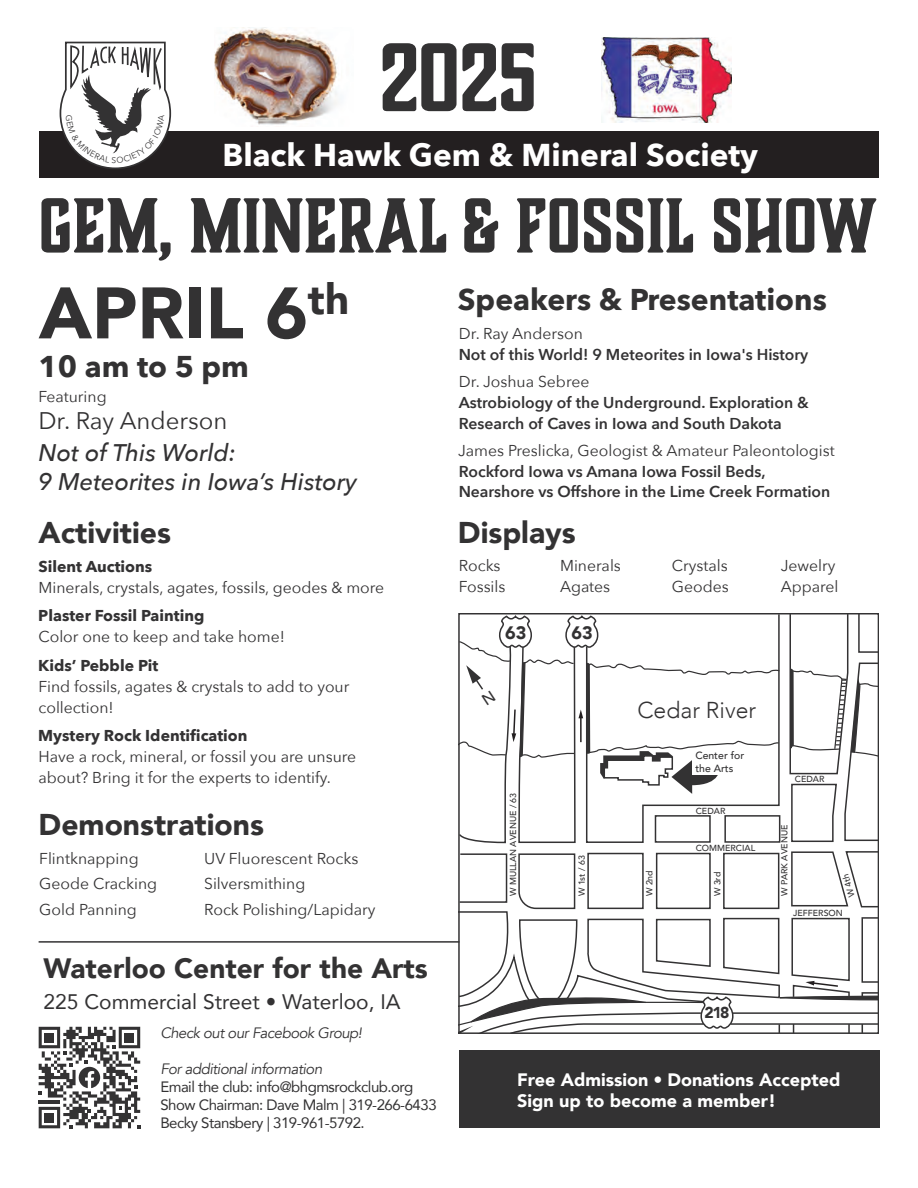
<style>
.page{position:relative;width:918px;height:1188px;background:#fff}
.page>*{position:absolute;margin:0;border:0;box-sizing:border-box;transform-origin:0 0}
.t1{font:700 90px "Boucherie Block";color:#333233}
.t2{font:700 72px "Boucherie Block";color:#333233}
.t3{font:900 72px "Avenir";color:#333233}
.t4{font:700 31.5px "Avenir Next";color:#fff}
.t5{font:900 30px "Avenir";color:#333233}
.t6{font:700 30px "Avenir Next";color:#333233}
.t7{font:900 28.05px "Avenir";color:#333233}
.t8{font:italic 500 24px/28.8px "Avenir Next";color:#333233}
.t9{font:24px "Avenir Next";color:#333233}
.t10{font:300 22.95px "Avenir";color:#333233}
.t11{font:21px "Avenir";color:#333233}
.t12{font:900 18px/21.6px "Avenir";color:#fff}
.t13{font:900 18px "Avenir";color:#333233}
.t14{font:15.75px/21px "Avenir Next";color:#333233}
.t15{font:600 15.75px/21px "Avenir Next";color:#333233}
.t16{font:700 15.75px "Avenir Next";color:#333233}
.t17{font:900 15.75px "Avenir";color:#333233}
.t18{font:15px/18px "Avenir";letter-spacing:-.035em;color:#333233}
.t19{font:italic 15px "Avenir";letter-spacing:-.035em;color:#333233}
.t20{font:500 10.5px/12.6px "Avenir";color:#333233}
.t21{font:500 8.85px "Avenir";color:#333233}
.s1{font-weight:400}
</style>
<div class="page">
<div style="left:39px;top:131px;width:840px;height:47px;background:#231f20"></div>
<img style="left:214px;top:28px;width:123px;height:97px">
<img style="left:601px;top:37px;width:131px;height:86px">
<div style="left:459px;top:1050px;width:420px;height:77px;background:#333233"></div>
<svg style="left:789px;top:614px;width:89px;height:229px"></svg>
<svg style="left:459px;top:850px;width:419px;height:183px"></svg>
<hr style="left:39px;top:941px;width:420px;height:2px;background:#333233">
<svg style="left:39px;top:1027px;width:101px;height:101px"></svg>
<div style="left:45px;top:1033px;width:9px;height:9px;background:#333233"></div>
<div style="left:125px;top:1033px;width:9px;height:9px;background:#333233"></div>
<div style="left:45px;top:1113px;width:9px;height:9px;background:#333233"></div>
<svg style="left:459px;top:616px;width:322px;height:228px"></svg>
<svg style="left:59px;top:41px;width:113px;height:128px"></svg>
<h1 class="t1" style="left:380px;top:18px;width:157px">2025</h1>
<h3 class="t4" style="left:222px;top:127px;width:537px">Black Hawk Gem &amp; Mineral Society</h3>
<h2 class="t2" style="left:39px;top:178px;width:840px">GEM, MINERAL &amp; FOSSIL SHOW</h2>
<h2 class="t3" style="left:39px;top:252px;width:312px">APRIL 6<sup>th</sup></h2>
<h3 class="t6" style="left:39px;top:340px;width:212px">10 am to 5 pm</h3>
<p class="t14" style="left:39px;top:385px;width:70px">Featuring</p>
<h3 class="t9" style="left:38px;top:401px;width:191px">Dr. Ray Anderson</h3>
<h3 class="t8" style="left:38px;top:437px;width:321px">Not of This World:<br>9 Meteorites in Iowa’s History</h3>
<h3 class="t5" style="left:39px;top:507px;width:134px">Activities</h3>
<p class="t16" style="left:38px;top:553px;width:115px">Silent Auctions</p>
<p class="t14" style="left:39px;top:576px;width:347px">Minerals, crystals, agates, fossils, geodes &amp; more</p>
<p class="t16" style="left:38px;top:602px;width:168px">Plaster Fossil Painting</p>
<p class="t14" style="left:39px;top:626px;width:248px">Color one to keep and take home!</p>
<p class="t16" style="left:38px;top:652px;width:121px">Kids’ Pebble Pit</p>
<p class="t14" style="left:39px;top:675px;width:312px">Find fossils, agates &amp; crystals to add to your collection!</p>
<p class="t16" style="left:38px;top:722px;width:211px">Mystery Rock Identification</p>
<p class="t14" style="left:38px;top:746px;width:319px">Have a rock, mineral, or fossil you are unsure about? Bring it for the experts to identify.</p>
<h3 class="t5" style="left:39px;top:799px;width:227px">Demonstrations</h3>
<p class="t14" style="left:39px;top:845px;width:120px;line-height:25.5px">Flintknapping<br>Geode Cracking<br>Gold Panning</p>
<p class="t14" style="left:204px;top:845px;width:173px;line-height:25.5px">UV Fluorescent Rocks<br>Silversmithing<br>Rock Polishing/Lapidary</p>
<h3 class="t7" style="left:44px;top:944px;width:386px">Waterloo Center for the Arts</h3>
<h3 class="t11" style="left:44px;top:984px;width:359px">225 Commercial Street • Waterloo, IA</h3>
<p class="t19" style="left:160px;top:1024px;width:203px">Check out our Facebook Group!</p>
<p class="t19" style="left:160px;top:1060px;width:163px">For additional information</p>
<p class="t18" style="left:160px;top:1077px;width:278px">Email the club: info@bhgmsrockclub.org<br>Show Chairman: Dave Malm | 319-266-6433<br>Becky Stansbery | 319-961-5792.</p>
<h3 class="t6" style="left:458px;top:273px;width:370px">Speakers &amp; Presentations</h3>
<p class="t14" style="left:459px;top:322px;width:125px">Dr. Ray Anderson</p>
<p class="t15" style="left:459px;top:343px;width:351px">Not of this World! 9 Meteorites in Iowa's History</p>
<p class="t14" style="left:459px;top:370px;width:132px">Dr. Joshua Sebree</p>
<p class="t15" style="left:459px;top:391px;width:352px">Astrobiology of the Underground. Exploration &amp;<br>Research of Caves in Iowa and South Dakota</p>
<p class="t14" style="left:458px;top:439px;width:378px">James Preslicka, Geologist &amp; Amateur Paleontologist</p>
<p class="t15" style="left:459px;top:460px;width:373px">Rockford Iowa vs Amana Iowa Fossil Beds,<br>Nearshore vs Offshore in the Lime Creek Formation</p>
<h3 class="t5" style="left:458px;top:507px;width:119px">Displays</h3>
<p class="t14" style="left:459px;top:555px;width:48px">Rocks<br>Fossils</p>
<p class="t14" style="left:560px;top:555px;width:62px">Minerals<br>Agates</p>
<p class="t14" style="left:672px;top:555px;width:58px">Crystals<br>Geodes</p>
<p class="t14" style="left:781px;top:555px;width:59px">Jewelry<br>Apparel</p>
<p class="t13" style="left:505px;top:617px;width:23px">63</p>
<p class="t13" style="left:572px;top:617px;width:23px">63</p>
<p class="t21" style="left:505px;top:896px;width:105px;rotate:-90deg">W MULLAN AVENUE / 63</p>
<p class="t21" style="left:574px;top:896px;width:42px;rotate:-90deg">W 1st / 63</p>
<h3 class="t10" style="left:637px;top:697px;width:120px">Cedar River</h3>
<p class="t20" style="left:695px;top:749px;width:51px">Center for the Arts</p>
<p class="t21" style="left:696px;top:803px;width:31px">CEDAR</p>
<p class="t21" style="left:696px;top:840px;width:61px">COMMERCIAL</p>
<p class="t21" style="left:642px;top:896px;width:28px;rotate:-90deg">W 2nd</p>
<p class="t21" style="left:710px;top:896px;width:26px;rotate:-90deg">W 3rd</p>
<p class="t21" style="left:795px;top:772px;width:31px">CEDAR</p>
<p class="t21" style="left:777px;top:896px;width:73px;rotate:-90deg">W PARK AVENUE</p>
<p class="t21" style="left:845px;top:899px;width:25px;rotate:-106deg">W 4th</p>
<p class="t21" style="left:793px;top:905px;width:51px">JEFFERSON</p>
<p class="t17" style="left:704px;top:999px;width:27px">218</p>
<p class="t12" style="left:517px;top:1068px;width:325px">Free Admission <span class="s1">•</span> Donations Accepted<br>Sign up to become a member!</p>
</div>
